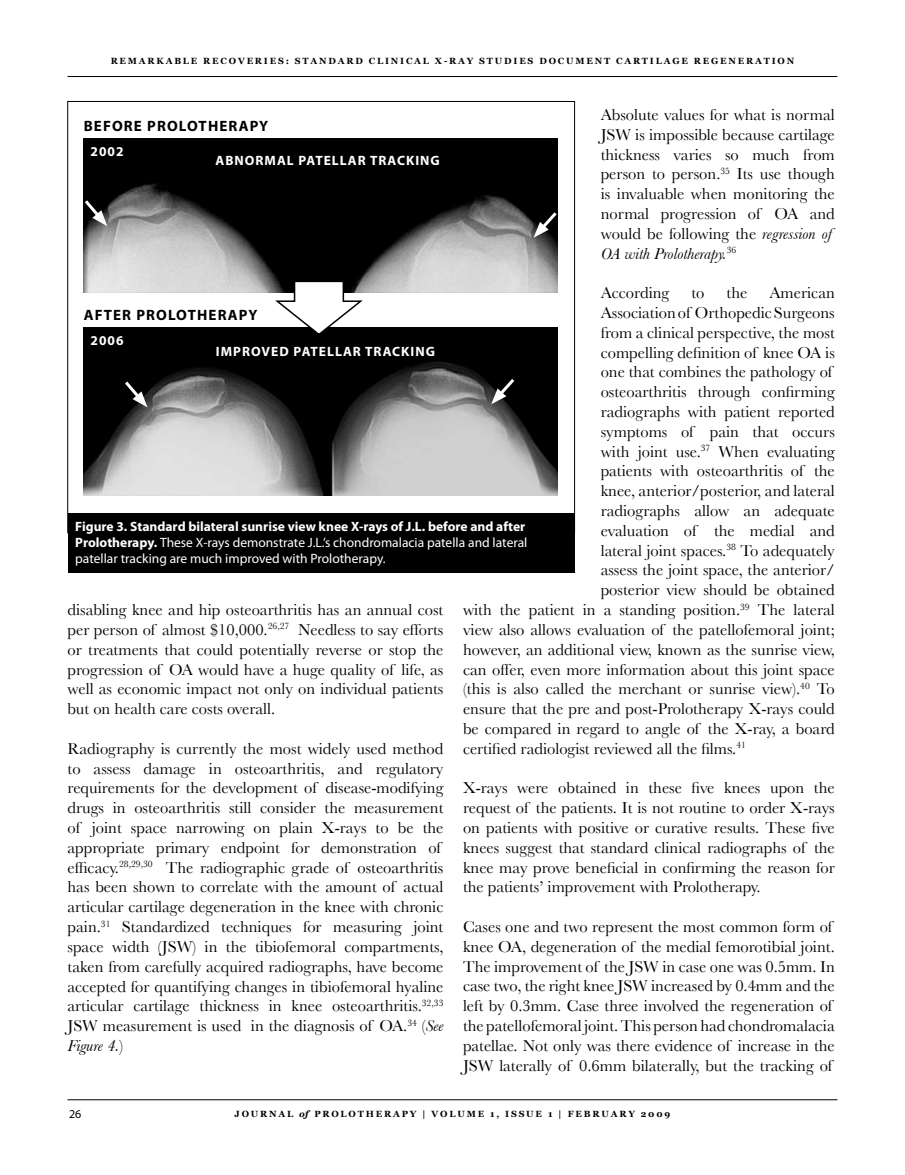
<style>
.page{position:relative;width:905px;height:1175px;background:#fff}
.page>*{position:absolute;margin:0;border:0;box-sizing:border-box;transform-origin:0 0}
.t1{font:16.5px/19.8px "Baskerville";color:#000}
.t2{font:700 15px "Myriad Pro";letter-spacing:.075em;color:#000}
.t3{font:13.5px/16.2px "Myriad Pro";color:#fff}
.t4{font:700 13.5px "Myriad Pro";letter-spacing:.075em;color:#fff}
.t5{font:12px "Myriad Pro";color:#000}
.t6{font:700 9px "Georgia";letter-spacing:.2em;color:#000}
.s1{font-style:italic}
.s2{font-weight:700}
</style>
<div class="page">
<hr style="left:68px;top:76px;width:769px;height:1px;background:#000">
<hr style="left:68px;top:1099px;width:769px;height:1px;background:#000">
<div style="left:68px;top:513px;width:506px;height:59px;background:#000"></div>
<img style="left:84px;top:138px;width:474px;height:154px">
<img style="left:84px;top:328px;width:474px;height:167px">
<svg style="left:83px;top:197px;width:24px;height:29px"></svg>
<svg style="left:533px;top:209px;width:25px;height:29px"></svg>
<svg style="left:122px;top:378px;width:25px;height:29px"></svg>
<svg style="left:491px;top:376px;width:26px;height:28px"></svg>
<svg style="left:275px;top:280px;width:90px;height:56px"></svg>
<p class="t6" style="left:111px;top:56px;width:685px">REMARKABLE RECOVERIES: STANDARD CLINICAL X-RAY STUDIES DOCUMENT CARTILAGE REGENERATION</p>
<p class="t1" style="left:600px;top:104px;width:236px">Absolute values for what is normal<br>JSW is impossible because cartilage thickness varies so much from person to person.<sup>35</sup> Its use though is invaluable when monitoring the normal progression of OA and would be following the <span class="s1">regression of<br>OA with Prolotherapy.</span><sup>36</sup></p>
<p class="t1" style="left:600px;top:283px;width:70px">According</p>
<p class="t1" style="left:691px;top:283px;width:15px">to</p>
<p class="t1" style="left:726px;top:283px;width:22px">the</p>
<p class="t1" style="left:769px;top:283px;width:67px">American</p>
<p class="t1" style="left:600px;top:302px;width:235px">Association of Orthopedic Surgeons</p>
<p class="t1" style="left:600px;top:322px;width:235px">from a clinical perspective, the most</p>
<p class="t1" style="left:600px;top:342px;width:236px">compelling definition of knee OA is</p>
<p class="t1" style="left:600px;top:362px;width:233px">one that combines the pathology of</p>
<p class="t1" style="left:600px;top:382px;width:235px">osteoarthritis through confirming</p>
<p class="t1" style="left:600px;top:401px;width:236px">radiographs with patient reported</p>
<p class="t1" style="left:600px;top:421px;width:236px">symptoms of pain that occurs</p>
<p class="t1" style="left:600px;top:441px;width:236px">with joint use.<sup>37</sup> When evaluating</p>
<p class="t1" style="left:600px;top:461px;width:236px">patients with osteoarthritis of the</p>
<p class="t1" style="left:600px;top:481px;width:236px">knee, anterior/posterior, and lateral</p>
<p class="t1" style="left:600px;top:500px;width:235px">radiographs allow an adequate</p>
<p class="t1" style="left:600px;top:520px;width:235px">evaluation of the medial and</p>
<p class="t1" style="left:600px;top:540px;width:236px">lateral joint spaces.<sup>38</sup> To adequately</p>
<p class="t1" style="left:600px;top:560px;width:236px">assess the joint space, the anterior/</p>
<p class="t1" style="left:600px;top:580px;width:236px">posterior view should be obtained</p>
<p class="t1" style="left:463px;top:599px;width:373px">with the patient in a standing position.<sup>39</sup> The lateral</p>
<p class="t1" style="left:463px;top:619px;width:373px">view also allows evaluation of the patellofemoral joint;</p>
<p class="t1" style="left:463px;top:639px;width:373px">however, an additional view, known as the sunrise view,</p>
<p class="t1" style="left:463px;top:659px;width:373px">can offer, even more information about this joint space</p>
<p class="t1" style="left:463px;top:679px;width:373px">(this is also called the merchant or sunrise view).<sup>40</sup> To</p>
<p class="t1" style="left:463px;top:698px;width:373px">ensure that the pre and post-Prolotherapy X-rays could</p>
<p class="t1" style="left:463px;top:718px;width:373px">be compared in regard to angle of the X-ray, a board</p>
<p class="t1" style="left:463px;top:738px;width:284px">certified radiologist reviewed all the films.<sup>41</sup></p>
<p class="t1" style="left:463px;top:778px;width:373px;text-align:justify">X-rays were obtained in these five knees upon the request of the patients. It is not routine to order X-rays on patients with positive or curative results. These five knees suggest that standard clinical radiographs of the knee may prove beneficial in confirming the reason for the patients’ improvement with Prolotherapy.</p>
<p class="t1" style="left:463px;top:916px;width:373px">Cases one and two represent the most common form of knee OA, degeneration of the medial femorotibial joint.<br>The improvement of the JSW in case one was 0.5mm. In case two, the right knee JSW increased by 0.4mm and the left by 0.3mm. Case three involved the regeneration of the patellofemoral joint. This person had chondromalacia patellae. Not only was there evidence of increase in the JSW laterally of 0.6mm bilaterally, but the tracking of</p>
<p class="t2" style="left:84px;top:116px;width:186px">BEFORE PROLOTHERAPY</p>
<p class="t4" style="left:91px;top:143px;width:35px">2002</p>
<p class="t4" style="left:215px;top:152px;width:226px">ABNORMAL PATELLAR TRACKING</p>
<p class="t2" style="left:84px;top:305px;width:175px">AFTER PROLOTHERAPY</p>
<p class="t4" style="left:91px;top:331px;width:35px">2006</p>
<p class="t4" style="left:216px;top:343px;width:220px">IMPROVED PATELLAR TRACKING</p>
<p class="t3" style="left:75px;top:518px;width:453px"><span class="s2">Figure 3. Standard bilateral sunrise view knee X-rays of J.L. before and after<br>Prolotherapy.</span> These X-rays demonstrate J.L.’s chondromalacia patella and lateral patellar tracking are much improved with Prolotherapy.</p>
<p class="t1" style="left:67px;top:599px;width:377px;text-align:justify">disabling knee and hip osteoarthritis has an annual cost per person of almost $10,000.<sup>26,27</sup> Needless to say efforts or treatments that could potentially reverse or stop the progression of OA would have a huge quality of life, as well as economic impact not only on individual patients but on health care costs overall.</p>
<p class="t1" style="left:67px;top:738px;width:377px">Radiography is currently the most widely used method to assess damage in osteoarthritis, and regulatory requirements for the development of disease-modifying drugs in osteoarthritis still consider the measurement of joint space narrowing on plain X-rays to be the appropriate primary endpoint for demonstration of efficacy.<sup>28,29,30</sup> The radiographic grade of osteoarthritis has been shown to correlate with the amount of actual articular cartilage degeneration in the knee with chronic pain.<sup>31</sup> Standardized techniques for measuring joint space width (JSW) in the tibiofemoral compartments, taken from carefully acquired radiographs, have become accepted for quantifying changes in tibiofemoral hyaline articular cartilage thickness in knee osteoarthritis.<sup>32,33<br></sup>JSW measurement is used in the diagnosis of OA.<sup>34</sup> (<span class="s1">See Figure 4.</span>)</p>
<p class="t5" style="left:69px;top:1106px;width:13px">26</p>
<p class="t6" style="left:235px;top:1109px;width:437px">JOURNAL <span class="s1">of</span> PROLOTHERAPY | VOLUME 1, ISSUE 1 | FEBRUARY 2009</p>
</div>
